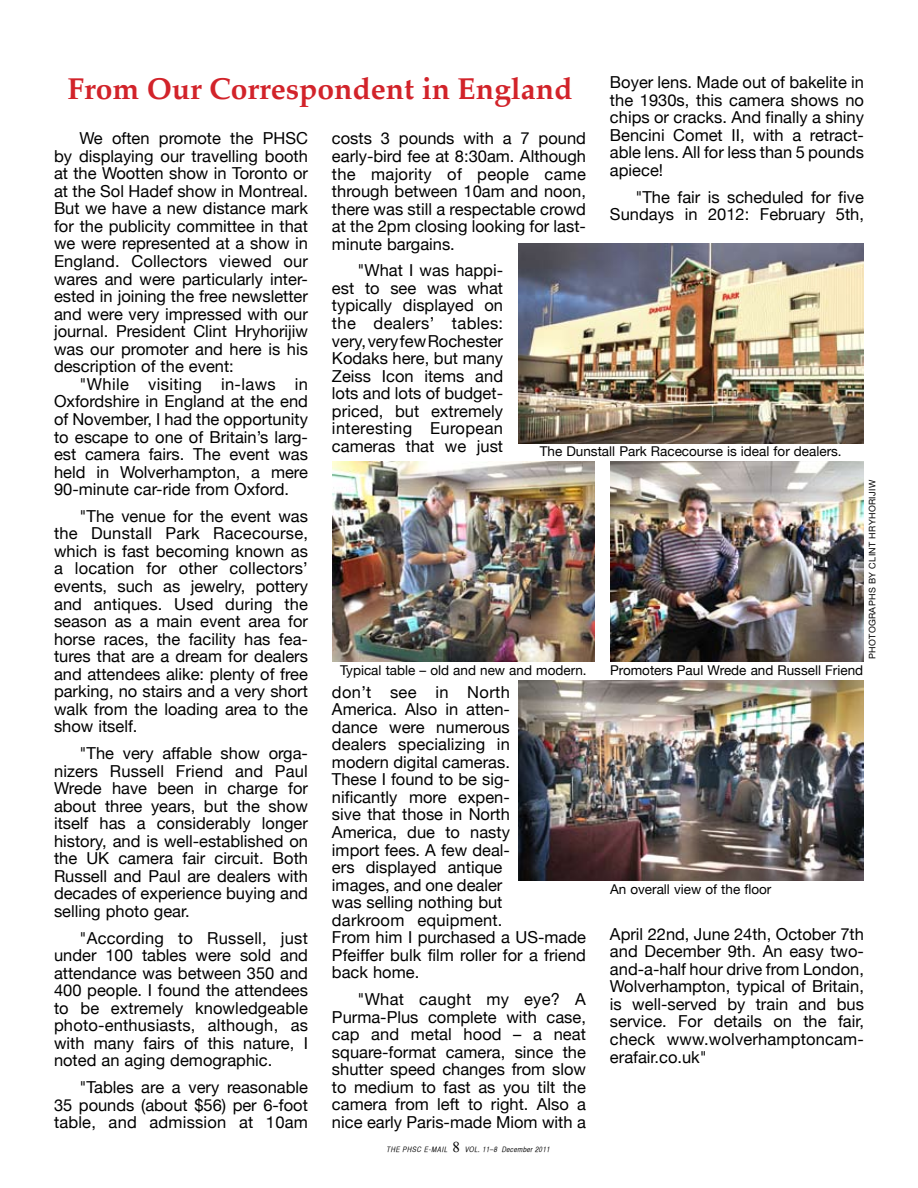
<style>
.page{position:relative;width:918px;height:1188px;background:#fff}
.page>*{position:absolute;margin:0;border:0;box-sizing:border-box;transform-origin:0 0}
.t1{font:700 30px "Palatino";color:#d2232a}
.t2{font:16.5px/17.5px "Helvetica Neue";color:#000;text-align:justify}
.t3{font:13.5px "Helvetica Neue";color:#000}
.t4{font:9px "Helvetica Neue";letter-spacing:.04em;color:#000}
.t5{font:7.5px "Helvetica CY Oblique";letter-spacing:.05em;color:#000}
.s1{font-family:"Times New Roman";font-size:15px}
</style>
<div class="page">
<img style="left:518px;top:243px;width:346px;height:200px">
<img style="left:333px;top:462px;width:262px;height:200px">
<img style="left:610px;top:462px;width:254px;height:200px">
<img style="left:518px;top:681px;width:346px;height:200px">
<p class="t2" style="left:610px;top:73px;width:256px">Boyer lens. Made out of bakelite in the 1930s, this camera shows no chips or cracks. And finally a shiny Bencini Comet II, with a retract&shy;able lens. All for less than 5 pounds apiece!</p>
<p class="t2" style="left:610px;top:188px;width:256px;text-align:right">"The fair is scheduled for five<br>Sundays in 2012: February 5th,</p>
<h1 class="t1" style="left:68px;top:64px;width:506px">From Our Correspondent in England</h1>
<p class="t2" style="left:54px;top:129px;width:256px;text-indent:25px">We often promote the PHSC by displaying our travelling booth at the Wootten show in Toronto or at the Sol Hadef show in Montreal.<br>But we have a new distance mark for the publicity committee in that we were represented at a show in England. Collectors viewed our wares and were particularly inter&shy;ested in joining the free newsletter and were very impressed with our journal. President Clint Hryhorijiw was our promoter and here is his description of the event:</p>
<p class="t2" style="left:54px;top:375px;width:256px;text-indent:25px">"While visiting in-laws in Oxfordshire in England at the end of November, I had the opportunity to escape to one of Britain’s larg&shy;est camera fairs. The event was held in Wolverhampton, a mere 90-minute car-ride from Oxford.</p>
<p class="t2" style="left:54px;top:507px;width:256px;text-indent:25px">"The venue for the event was the Dunstall Park Racecourse, which is fast becoming known as a location for other collectors’ events, such as jewelry, pottery and antiques. Used during the season as a main event area for horse races, the facility has fea&shy;tures that are a dream for dealers and attendees alike: plenty of free parking, no stairs and a very short walk from the loading area to the show itself.</p>
<p class="t2" style="left:54px;top:744px;width:256px;text-indent:25px">"The very affable show orga&shy;nizers Russell Friend and Paul Wrede have been in charge for about three years, but the show itself has a considerably longer history, and is well-established on the UK camera fair circuit. Both Russell and Paul are dealers with decades of experience buying and selling photo gear.</p>
<p class="t2" style="left:54px;top:929px;width:256px;text-indent:25px">"According to Russell, just under 100 tables were sold and attendance was between 350 and 400 people. I found the attendees to be extremely knowledgeable photo-enthusiasts, although, as with many fairs of this nature, I noted an aging demographic.</p>
<p class="t2" style="left:54px;top:1078px;width:256px;text-indent:25px">"Tables are a very reasonable 35 pounds (about $56) per 6-foot table, and admission at 10am</p>
<p class="t2" style="left:332px;top:130px;width:256px">costs 3 pounds with a 7 pound early-bird fee at 8:30am. Although the majority of people came through between 10am and noon, there was still a respectable crowd at the 2pm closing looking for last&shy;minute bargains.</p>
<p class="t2" style="left:332px;top:261px;width:173px;text-indent:25px">"What I was happi&shy;est to see was what typically displayed on the dealers’ tables: very, very few Rochester Kodaks here, but many Zeiss Icon items and lots and lots of budget&shy;priced, but extremely interesting European cameras that we just</p>
<p class="t3" style="left:540px;top:443px;width:303px">The Dunstall Park Racecourse is ideal for dealers.</p>
<p class="t4" style="left:867px;top:659px;width:181px;rotate:-90deg">PHOTOGRAPHS BY CLINT HRYHORIJIW</p>
<p class="t3" style="left:340px;top:662px;width:248px">Typical table – old and new and modern.</p>
<p class="t3" style="left:610px;top:662px;width:255px">Promoters Paul Wrede and Russell Friend</p>
<p class="t2" style="left:332px;top:683px;width:256px;text-align:left">don’t see in North<br>America. Also in atten-<br>dance were numerous<br>dealers specializing in<br>modern digital cameras.<br>These I found to be sig-<br>nificantly more expen-<br>sive that those in North<br>America, due to nasty<br>import fees. A few deal-<br>ers displayed antique<br>images, and one dealer<br>was selling nothing but<br>darkroom equipment.<br>From him I purchased a US-made<br>Pfeiffer bulk film roller for a friend back home.</p>
<p class="t2" style="left:332px;top:990px;width:256px;text-indent:25px">"What caught my eye? A Purma-Plus complete with case, cap and metal hood – a neat square-format camera, since the shutter speed changes from slow to medium to fast as you tilt the camera from left to right. Also a nice early Paris-made Miom with a</p>
<p class="t3" style="left:610px;top:881px;width:163px">An overall view of the floor</p>
<p class="t2" style="left:610px;top:925px;width:256px">April 22nd, June 24th, October 7th and December 9th. An easy two&shy;and-a-half hour drive from London, Wolverhampton, typical of Britain, is well-served by train and bus service. For details on the fair, check www.wolverhamptoncam&shy;erafair.co.uk"</p>
<p class="t5" style="left:387px;top:1145px;width:165px">THE PHSC E-MAIL <span class="s1">8</span> VOL. 11–8 December 2011</p>
</div>
